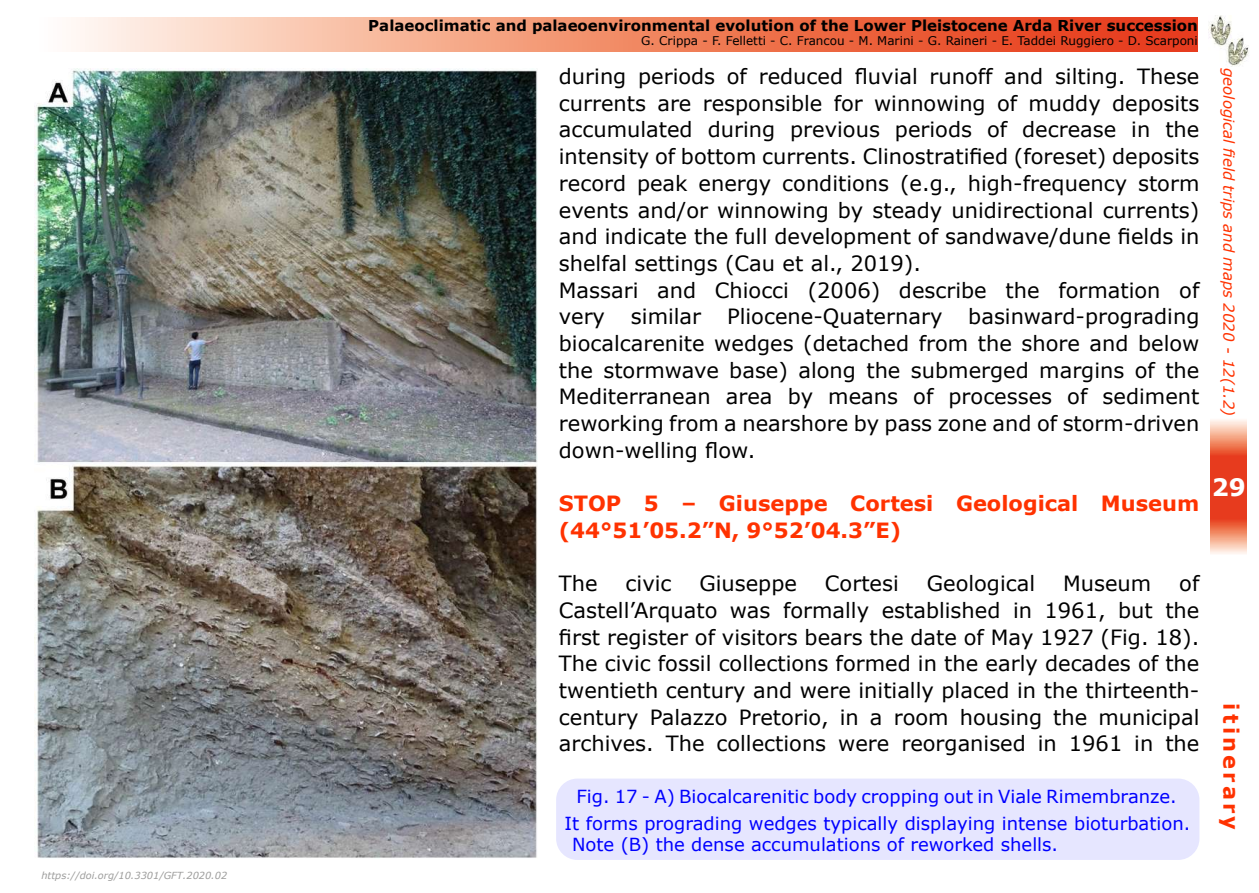
<style>
.page{position:relative;width:1259px;height:893px;background:#fff}
.page>*{position:absolute;margin:0;border:0;box-sizing:border-box;transform-origin:0 0}
.t1{font:700 24px "Verdana";color:#fff}
.t2{font:21px/26.7px "Verdana";color:#000}
.t3{font:700 21px/26.7px "Verdana";color:#ff3200}
.t4{font:700 21px "Verdana";letter-spacing:.15em;color:#ff3200}
.t5{font:18px/26.7px "Verdana";color:#00f;text-align:center}
.t6{font:700 15px "Verdana";color:#000}
.t7{font:italic 15px "Verdana";color:#ff3200}
.t8{font:12px "Verdana";color:#000}
.t9{font:italic 9.75px "Verdana";color:#9d9d9c}
</style>
<div class="page">
<svg style="left:1210px;top:420px;width:37px;height:134px"></svg>
<svg style="left:71px;top:17px;width:1126px;height:34px"></svg>
<img style="left:1208px;top:16px;width:41px;height:51px">
<img style="left:34px;top:68px;width:503px;height:790px">
<div style="left:556px;top:779px;width:643px;height:81px;background:#e6e6ff;border-radius:21px"></div>
<p class="t9" style="left:41px;top:870px;width:187px">https://doi.org/10.3301/GFT.2020.02</p>
<p class="t6" style="left:368px;top:15px;width:831px">Palaeoclimatic and palaeoenvironmental evolution of the Lower Pleistocene Arda River succession</p>
<p class="t8" style="left:641px;top:33px;width:558px">G. Crippa - F. Felletti - C. Francou - M. Marini - G. Raineri - E. Taddei Ruggiero - D. Scarponi</p>
<p class="t2" style="left:559px;top:63px;width:642px">during periods of reduced fluvial runoff and silting. These currents are responsible for winnowing of muddy deposits accumulated during previous periods of decrease in the intensity of bottom currents. Clinostratified (foreset) deposits record peak energy conditions (e.g., high-frequency storm events and/or winnowing by steady unidirectional currents) and indicate the full development of sandwave/dune fields in shelfal settings (Cau et al., 2019).<br>Massari and Chiocci (2006) describe the formation of very similar Pliocene-Quaternary basinward-prograding biocalcarenite wedges (detached from the shore and below the stormwave base) along the submerged margins of the Mediterranean area by means of processes of sediment reworking from a nearshore by pass zone and of storm-driven down-welling flow.</p>
<p class="t3" style="left:559px;top:490px;width:642px">STOP 5 – Giuseppe Cortesi Geological Museum (44°51’05.2”N, 9°52’04.3”E)</p>
<p class="t2" style="left:559px;top:571px;width:40px">The</p>
<p class="t2" style="left:625px;top:571px;width:47px">civic</p>
<p class="t2" style="left:699px;top:571px;width:99px">Giuseppe</p>
<p class="t2" style="left:825px;top:571px;width:75px">Cortesi</p>
<p class="t2" style="left:927px;top:571px;width:110px">Geological</p>
<p class="t2" style="left:1063px;top:571px;width:90px">Museum</p>
<p class="t2" style="left:559px;top:571px;width:642px;text-align:justify;text-indent:620px">of Castell’Arquato was formally established in 1961, but the first register of visitors bears the date of May 1927 (Fig. 18).<br>The civic fossil collections formed in the early decades of the twentieth century and were initially placed in the thirteenth&shy;century Palazzo Pretorio, in a room housing the municipal archives. The collections were reorganised in 1961 in the</p>
<p class="t5" style="left:564px;top:783px;width:627px">Fig. 17 - A) Biocalcarenitic body cropping out in Viale Rimembranze.<br>It forms prograding wedges typically displaying intense bioturbation.</p>
<p class="t5" style="left:572px;top:832px;width:487px">Note (B) the dense accumulations of reworked shells.</p>
<p class="t7" style="left:1238px;top:68px;width:350px;rotate:90deg">geological field trips and maps 2020 - 12(1.2)</p>
<p class="t1" style="left:1211px;top:471px;width:36px">29</p>
<p class="t4" style="left:1244px;top:703px;width:128px;rotate:90deg">itinerary</p>
</div>
